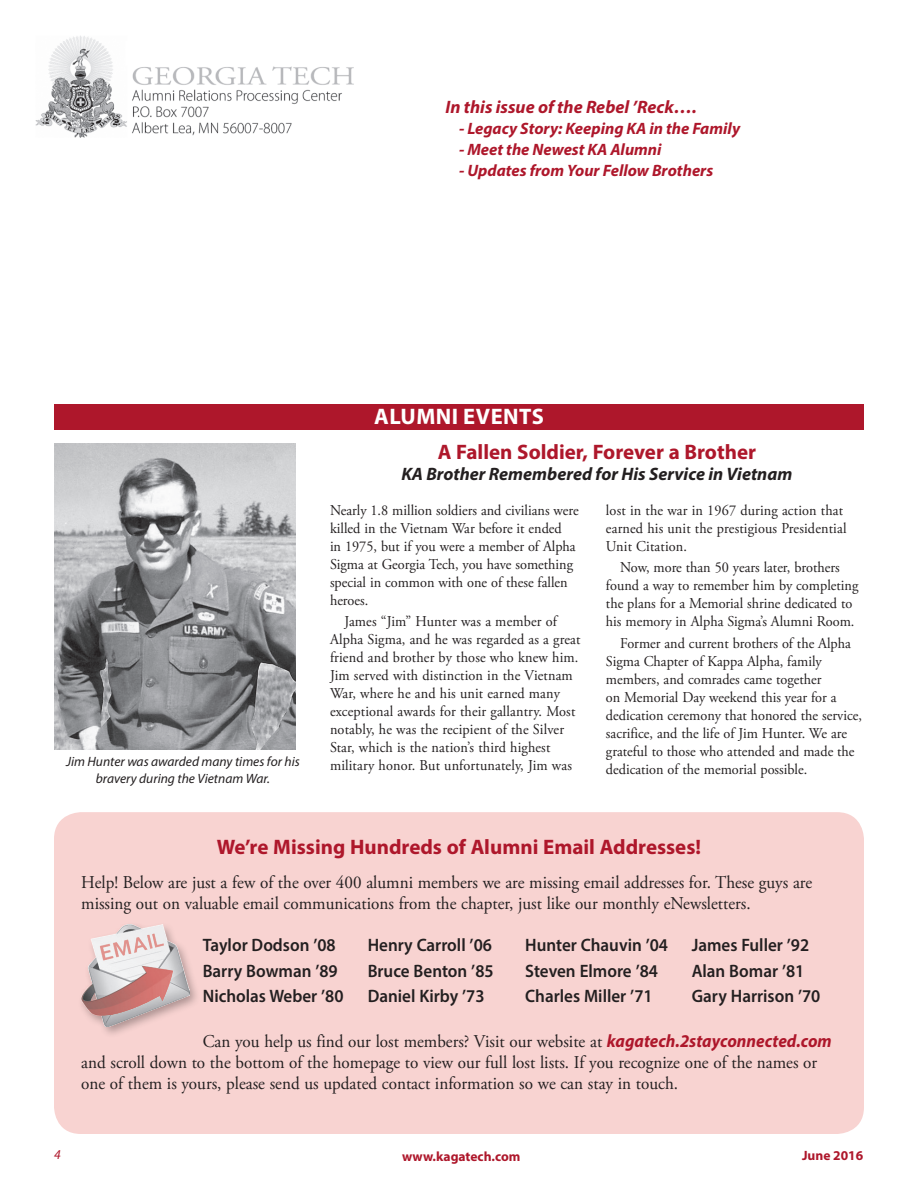
<style>
.page{position:relative;width:918px;height:1188px;background:#fff}
.page>*{position:absolute;margin:0;border:0;box-sizing:border-box;transform-origin:0 0}
.t1{font:700 22.5px "Myriad Pro";letter-spacing:.02em;color:#fff}
.t2{font:700 21px "Myriad Pro";color:#ae172b}
.t3{font:18px/21px "Adobe Garamond Pro";color:#231f20;scale:.95 1}
.t4{font:600 18px "Myriad Pro";color:#231f20;scale:.95 1}
.t5{font:italic 700 18px "Myriad Pro";color:#231f20}
.t6{font:italic 700 18px "Myriad Pro";color:#ae172b}
.t7{font:italic 700 16.5px "Myriad Pro";color:#ae172b}
.t8{font:15px/18px "Adobe Garamond Pro";color:#231f20;scale:.95 1}
.t9{font:italic 13.5px/16.5px "Myriad Pro";color:#231f20;text-align:center}
.t10{font:700 13.5px "Myriad Pro";color:#ae172b}
.t11{font:italic 13.5px "Myriad Pro";color:#ae172b}
.s1{font-family:"Myriad Pro";font-weight:700;font-style:italic;color:#ae172b}
</style>
<div class="page">
<img style="left:35px;top:36px;width:319px;height:102px">
<div style="left:54px;top:404px;width:810px;height:26px;background:#ae172b"></div>
<img style="left:54px;top:443px;width:242px;height:307px">
<div style="left:54px;top:812px;width:810px;height:322px;background:#f8d3d1;border-radius:27px"></div>
<div style="left:78px;top:922px;width:123px;height:117px;background:#231f20;opacity:.35"></div>
<img style="left:81px;top:925px;width:108px;height:102px">
<p class="t6" style="left:446px;top:95px;width:253px">In this issue of the Rebel ’Reck….</p>
<p class="t7" style="left:459px;top:118px;width:283px">- Legacy Story: Keeping KA in the Family</p>
<p class="t7" style="left:459px;top:139px;width:204px">- Meet the Newest KA Alumni</p>
<p class="t7" style="left:459px;top:160px;width:256px">- Updates from Your Fellow Brothers</p>
<p class="t9" style="left:66px;top:753px;width:235px">Jim Hunter was awarded many times for his bravery during the Vietnam War.</p>
<h1 class="t1" style="left:374px;top:402px;width:171px">ALUMNI EVENTS</h1>
<h2 class="t2" style="left:438px;top:438px;width:320px">A Fallen Soldier, Forever a Brother</h2>
<p class="t5" style="left:402px;top:462px;width:392px">KA Brother Remembered for His Service in Vietnam</p>
<p class="t8" style="left:330px;top:502px;width:263px">Nearly 1.8 million soldiers and civilians were killed in the Vietnam War before it ended<br>in 1975, but if you were a member of Alpha Sigma at Georgia Tech, you have something special in common with one of these fallen heroes.</p>
<p class="t8" style="left:330px;top:613px;width:265px;text-indent:14px">James “Jim” Hunter was a member of Alpha Sigma, and he was regarded as a great friend and brother by those who knew him.<br>Jim served with distinction in the Vietnam War, where he and his unit earned many exceptional awards for their gallantry. Most notably, he was the recipient of the Silver Star, which is the nation’s third highest military honor. But unfortunately, Jim was</p>
<p class="t8" style="left:606px;top:502px;width:255px">lost in the war in 1967 during action that earned his unit the prestigious Presidential<br>Unit Citation.</p>
<p class="t8" style="left:606px;top:559px;width:267px;text-align:center">Now, more than 50 years later, brothers found a way to remember him by completing the plans for a Memorial shrine dedicated to his memory in Alpha Sigma’s Alumni Room.</p>
<p class="t8" style="left:606px;top:634px;width:271px;text-indent:14px">Former and current brothers of the Alpha Sigma Chapter of Kappa Alpha, family members, and comrades came together<br>on Memorial Day weekend this year for a dedication ceremony that honored the service, sacrifice, and the life of Jim Hunter. We are grateful to those who attended and made the dedication of the memorial possible.</p>
<h2 class="t2" style="left:217px;top:833px;width:486px">We’re Missing Hundreds of Alumni Email Addresses!</h2>
<p class="t3" style="left:81px;top:872px;width:771px">Help! Below are just a few of the over 400 alumni members we are missing email addresses for. These guys are missing out on valuable email communications from the chapter, just like our monthly eNewsletters.</p>
<p class="t4" style="left:203px;top:934px;width:142px">Taylor Dodson ’08</p>
<p class="t4" style="left:368px;top:934px;width:132px">Henry Carroll ’06</p>
<p class="t4" style="left:525px;top:934px;width:152px">Hunter Chauvin ’04</p>
<p class="t4" style="left:692px;top:934px;width:125px">James Fuller ’92</p>
<p class="t4" style="left:203px;top:959px;width:144px">Barry Bowman ’89</p>
<p class="t4" style="left:368px;top:959px;width:134px">Bruce Benton ’85</p>
<p class="t4" style="left:525px;top:959px;width:141px">Steven Elmore ’84</p>
<p class="t4" style="left:692px;top:959px;width:120px">Alan Bomar ’81</p>
<p class="t4" style="left:203px;top:985px;width:150px">Nicholas Weber ’80</p>
<p class="t4" style="left:368px;top:985px;width:124px">Daniel Kirby ’73</p>
<p class="t4" style="left:525px;top:985px;width:136px">Charles Miller ’71</p>
<p class="t4" style="left:692px;top:985px;width:137px">Gary Harrison ’70</p>
<p class="t3" style="left:81px;top:1031px;width:792px;text-indent:121px">Can you help us find our lost members? Visit our website at <span class="s1">kagatech.2stayconnected.com </span>and scroll down to the bottom of the homepage to view our full lost lists. If you recognize one of the names or one of them is yours, please send us updated contact information so we can stay in touch.</p>
<p class="t11" style="left:54px;top:1146px;width:8px">4</p>
<p class="t10" style="left:402px;top:1147px;width:120px">www.kagatech.com</p>
<p class="t10" style="left:802px;top:1147px;width:63px">June 2016</p>
</div>
